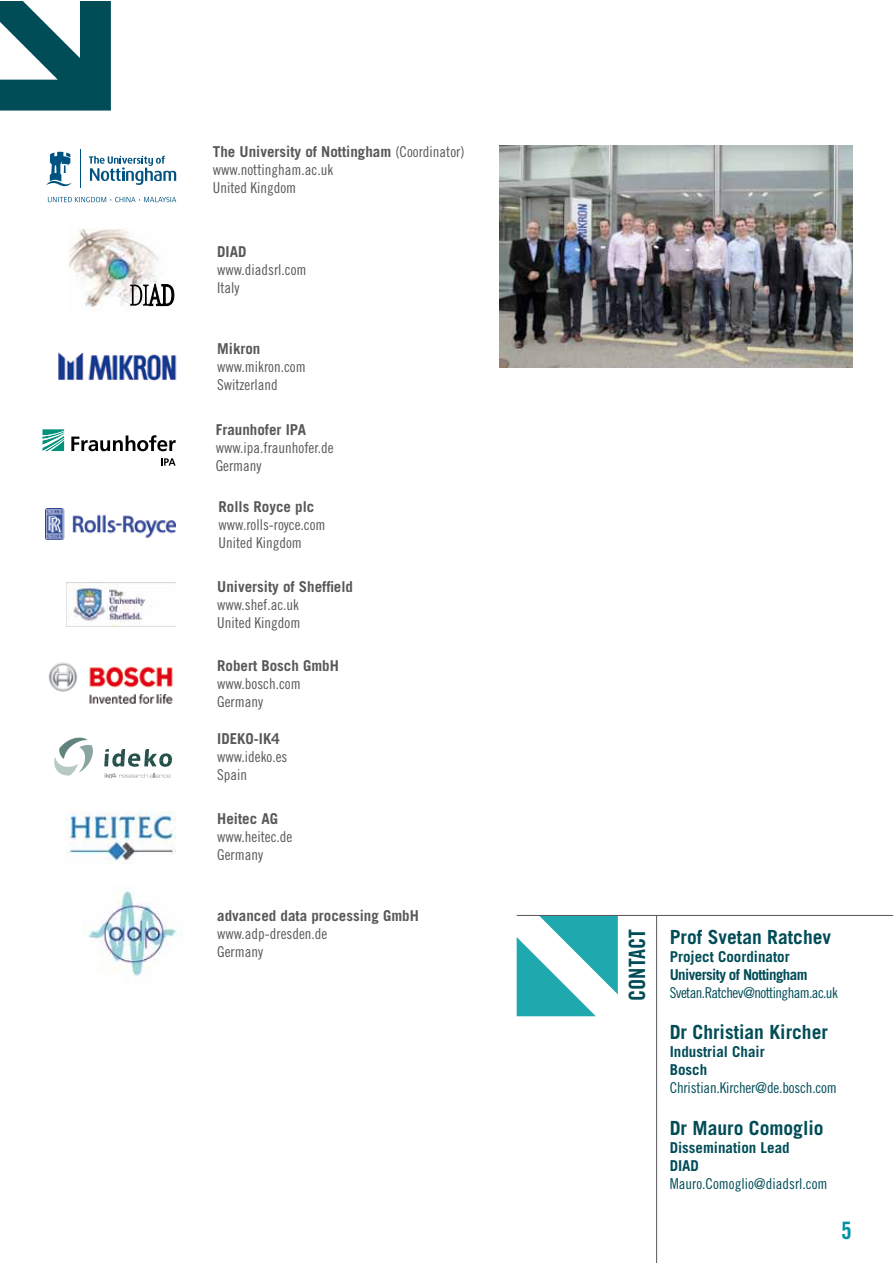
<style>
.page{position:relative;width:893px;height:1263px;background:#fff}
.page>*{position:absolute;margin:0;border:0;box-sizing:border-box;transform-origin:0 0}
.t1{font:24px "Trade Gothic Bold Cond Twenty";color:#0092a7}
.t2{font:22.5px "Trade Gothic Bold Cond Twenty";color:#004c57}
.t3{font:700 19.5px "Trade Gothic";color:#004c57}
.t4{font:15px/18px "Trade Gothic Cond Eighteen";color:#58585a}
.t5{font:700 15px "Trade Gothic";color:#58585a}
.t6{font:15px "Trade Gothic Cond Eighteen";letter-spacing:-.01em;color:#004c57}
.t7{font:700 15px/18px "Trade Gothic";color:#004c57}
.t8{font:700 15px/18px "Trade Gothic";letter-spacing:-.04em;color:#004c57}
.t9{font:15px "Trade Gothic Cond Eighteen";letter-spacing:-.04em;color:#004c57}
.s1{font-family:"Trade Gothic Cond Eighteen";font-weight:400}
</style>
<div class="page">
<svg style="left:0;top:1px;width:111px;height:110px"></svg>
<img style="left:83px;top:890px;width:99px;height:86px">
<img style="left:65px;top:812px;width:110px;height:51px">
<svg style="left:54px;top:737px;width:118px;height:42px"></svg>
<img style="left:58px;top:352px;width:119px;height:29px">
<img style="left:46px;top:509px;width:130px;height:30px">
<img style="left:66px;top:583px;width:80px;height:43px">
<svg style="left:89px;top:156px;width:87px;height:29px"></svg>
<svg style="left:46px;top:152px;width:26px;height:34px"></svg>
<hr style="left:80px;top:150px;width:1px;height:38px;background:#005380">
<svg style="left:48px;top:197px;width:128px;height:5px"></svg>
<img style="left:48px;top:663px;width:125px;height:41px">
<svg style="left:43px;top:429px;width:21px;height:22px"></svg>
<svg style="left:71px;top:435px;width:105px;height:16px"></svg>
<svg style="left:161px;top:458px;width:15px;height:8px"></svg>
<img style="left:68px;top:229px;width:100px;height:78px">
<svg style="left:116px;top:283px;width:59px;height:23px"></svg>
<hr style="left:656px;top:915px;width:1px;height:348px;background:#58585a">
<svg style="left:517px;top:916px;width:101px;height:100px"></svg>
<hr style="left:517px;top:915px;width:375px;height:1px;background:#58585a">
<img style="left:500px;top:146px;width:352px;height:222px">
<p class="t5" style="left:213px;top:143px;width:253px">The University of Nottingham <span class="s1">(Coordinator)</span></p>
<p class="t4" style="left:213px;top:161px;width:122px">www.nottingham.ac.uk<br>United Kingdom</p>
<p class="t5" style="left:217px;top:243px;width:31px">DIAD</p>
<p class="t4" style="left:217px;top:261px;width:91px">www.diadsrl.com<br>Italy</p>
<p class="t5" style="left:217px;top:339px;width:45px">Mikron</p>
<p class="t4" style="left:217px;top:358px;width:90px">www.mikron.com<br>Switzerland</p>
<p class="t5" style="left:216px;top:420px;width:92px">Fraunhofer IPA</p>
<p class="t4" style="left:216px;top:438px;width:119px">www.ipa.fraunhofer.de<br>Germany</p>
<p class="t5" style="left:219px;top:497px;width:97px">Rolls Royce plc</p>
<p class="t4" style="left:219px;top:515px;width:108px">www.rolls-royce.com<br>United Kingdom</p>
<p class="t5" style="left:217px;top:577px;width:137px">University of Sheffield</p>
<p class="t4" style="left:217px;top:595px;width:85px">www.shef.ac.uk<br>United Kingdom</p>
<p class="t5" style="left:217px;top:657px;width:123px">Robert Bosch GmbH</p>
<p class="t4" style="left:217px;top:675px;width:85px">www.bosch.com<br>Germany</p>
<p class="t5" style="left:217px;top:729px;width:64px">IDEKO-IK4</p>
<p class="t4" style="left:217px;top:747px;width:72px">www.ideko.es<br>Spain</p>
<p class="t5" style="left:217px;top:810px;width:62px">Heitec AG</p>
<p class="t4" style="left:217px;top:828px;width:77px">www.heitec.de<br>Germany</p>
<p class="t5" style="left:217px;top:906px;width:203px">advanced data processing GmbH</p>
<p class="t4" style="left:217px;top:924px;width:112px">www.adp-dresden.de<br>Germany</p>
<h2 class="t2" style="left:624px;top:1001px;width:74px;rotate:-90deg">CONTACT</h2>
<h3 class="t3" style="left:670px;top:925px;width:163px">Prof Svetan Ratchev</h3>
<p class="t8" style="left:670px;top:947px;width:139px">Project Coordinator<br>University of Nottingham</p>
<p class="t9" style="left:670px;top:984px;width:170px">Svetan.Ratchev@nottingham.ac.uk</p>
<h3 class="t3" style="left:670px;top:1020px;width:160px">Dr Christian Kircher</h3>
<p class="t7" style="left:670px;top:1043px;width:97px">Industrial Chair<br>Bosch</p>
<p class="t6" style="left:670px;top:1079px;width:169px">Christian.Kircher@de.bosch.com</p>
<h3 class="t3" style="left:670px;top:1116px;width:155px">Dr Mauro Comoglio</h3>
<p class="t7" style="left:670px;top:1138px;width:121px">Dissemination Lead<br>DIAD</p>
<p class="t6" style="left:670px;top:1174px;width:159px">Mauro.Comoglio@diadsrl.com</p>
<h1 class="t1" style="left:841px;top:1216px;width:12px">5</h1>
</div>
